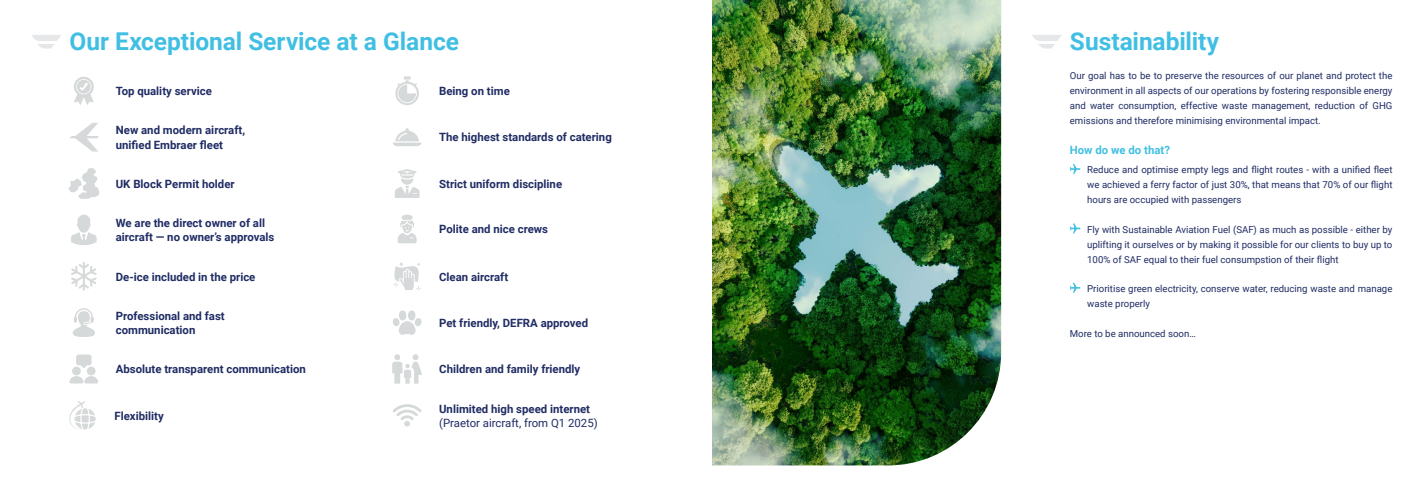
<style>
.page{position:relative;width:1424px;height:497px;background:#fff}
.page>*{position:absolute;margin:0;border:0;box-sizing:border-box;transform-origin:0 0}
.t1{font:700 24.5px "Roboto";letter-spacing:-.005em;color:#40bfe3}
.t2{font:700 11.38px/14.1px "Roboto";color:#202c64}
.t3{font:11.38px "Roboto";color:#202c64}
.t4{font:700 11.38px "Roboto";color:#40bfe3}
.t5{font:9.62px/14.9px "Roboto";color:#202c64;text-align:justify}
</style>
<div class="page">
<svg style="left:32px;top:35px;width:29px;height:13px"></svg>
<svg style="left:71px;top:262px;width:26px;height:28px"></svg>
<svg style="left:393px;top:262px;width:28px;height:28px"></svg>
<svg style="left:70px;top:123px;width:28px;height:28px"></svg>
<svg style="left:393px;top:128px;width:28px;height:18px"></svg>
<svg style="left:73px;top:308px;width:22px;height:28px"></svg>
<svg style="left:393px;top:310px;width:29px;height:24px"></svg>
<svg style="left:398px;top:214px;width:19px;height:29px"></svg>
<svg style="left:71px;top:214px;width:26px;height:31px"></svg>
<svg style="left:395px;top:76px;width:24px;height:29px"></svg>
<svg style="left:74px;top:76px;width:20px;height:29px"></svg>
<svg style="left:69px;top:401px;width:27px;height:28px"></svg>
<svg style="left:393px;top:404px;width:29px;height:22px"></svg>
<svg style="left:76px;top:354px;width:16px;height:13px"></svg>
<div style="left:87px;top:366px;width:9px;height:9px;background:#d6d9d9;border-radius:50%"></div>
<div style="left:72px;top:366px;width:9px;height:9px;background:#d6d9d9;border-radius:50%"></div>
<svg style="left:69px;top:375px;width:29px;height:8px"></svg>
<svg style="left:392px;top:354px;width:30px;height:29px"></svg>
<svg style="left:395px;top:169px;width:24px;height:29px"></svg>
<svg style="left:68px;top:168px;width:31px;height:30px"></svg>
<svg style="left:1032px;top:35px;width:30px;height:13px"></svg>
<svg style="left:1070px;top:164px;width:10px;height:10px"></svg>
<svg style="left:1070px;top:223px;width:10px;height:10px"></svg>
<svg style="left:1070px;top:282px;width:10px;height:10px"></svg>
<img style="left:712px;top:0;width:289px;height:465px">
<h1 class="t1" style="left:69px;top:24px;width:391px">Our Exceptional Service at a Glance</h1>
<p class="t2" style="left:116px;top:83px;width:98px">Top quality service</p>
<p class="t2" style="left:439px;top:83px;width:72px">Being on time</p>
<p class="t2" style="left:116px;top:123px;width:131px">New and modern aircraft, unified Embraer fleet</p>
<p class="t2" style="left:439px;top:130px;width:174px">The highest standards of catering</p>
<p class="t2" style="left:116px;top:176px;width:120px">UK Block Permit holder</p>
<p class="t2" style="left:439px;top:176px;width:125px">Strict uniform discipline</p>
<p class="t2" style="left:116px;top:215px;width:160px">We are the direct owner of all aircraft — no owner’s approvals</p>
<p class="t2" style="left:439px;top:221px;width:111px">Polite and nice crews</p>
<p class="t2" style="left:116px;top:268px;width:141px">De-ice included in the price</p>
<p class="t2" style="left:439px;top:268px;width:71px">Clean aircraft</p>
<p class="t2" style="left:116px;top:308px;width:110px">Professional and fast communication</p>
<p class="t2" style="left:439px;top:315px;width:151px">Pet friendly, DEFRA approved</p>
<p class="t2" style="left:116px;top:361px;width:192px">Absolute transparent communication</p>
<p class="t2" style="left:439px;top:361px;width:143px">Children and family friendly</p>
<p class="t2" style="left:115px;top:407px;width:51px">Flexibility</p>
<p class="t2" style="left:439px;top:400px;width:152px">Unlimited high speed internet</p>
<p class="t3" style="left:439px;top:414px;width:160px">(Praetor aircraft, from Q1 2025)</p>
<h1 class="t1" style="left:1070px;top:24px;width:151px">Sustainability</h1>
<p class="t5" style="left:1070px;top:68px;width:324px">Our goal has to be to preserve the resources of our planet and protect the environment in all aspects of our operations by fostering responsible energy and water consumption, effective waste management, reduction of GHG emissions and therefore minimising environmental impact.</p>
<p class="t4" style="left:1070px;top:142px;width:102px">How do we do that?</p>
<p class="t5" style="left:1087px;top:162px;width:307px">Reduce and optimise empty legs and flight routes - with a unified fleet we achieved a ferry factor of just 30%, that means that 70% of our flight hours are occupied with passengers</p>
<p class="t5" style="left:1087px;top:221px;width:307px">Fly with Sustainable Aviation Fuel (SAF) as much as possible - either by uplifting it ourselves or by making it possible for our clients to buy up to 100% of SAF equal to their fuel consumpstion of their flight</p>
<p class="t5" style="left:1087px;top:281px;width:307px">Prioritise green electricity, conserve water, reducing waste and manage waste properly</p>
<p class="t5" style="left:1070px;top:325px;width:127px">More to be announced soon…</p>
</div>
